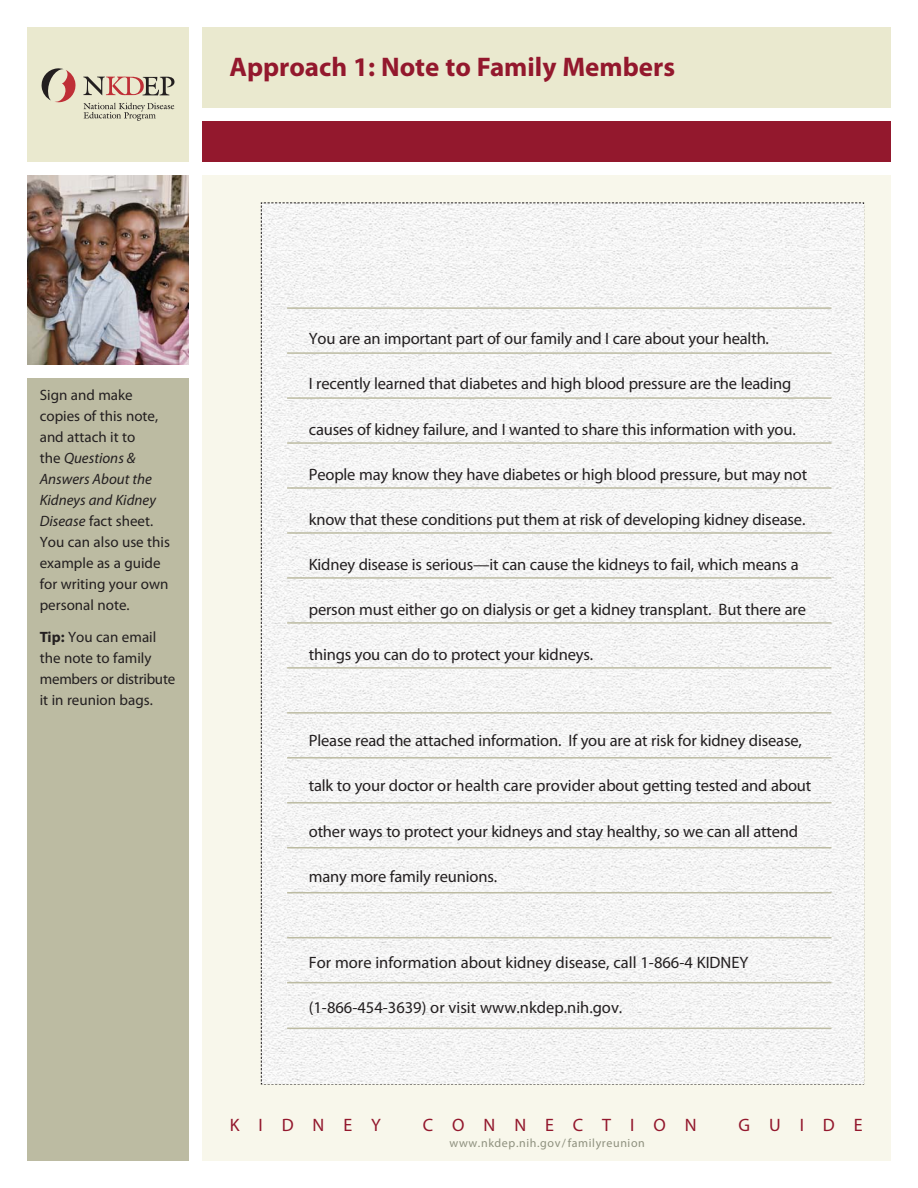
<style>
.page{position:relative;width:918px;height:1188px;background:#fff}
.page>*{position:absolute;margin:0;border:0;box-sizing:border-box;transform-origin:0 0}
.t1{font:700 27px "Myriad Pro";color:#93182d}
.t2{font:18px "Myriad Pro";letter-spacing:1.05em;color:#93182d}
.t3{font:16.5px "Myriad Pro";letter-spacing:-.01em;color:#231f20}
.t4{font:15px/21px "Myriad Pro";color:#231f20}
.t5{font:12px "Myriad Pro";letter-spacing:.05em;color:#8f917f}
.s1{font-style:italic}
.s2{font-weight:700}
</style>
<div class="page">
<div style="left:202px;top:176px;width:689px;height:985px;background:#f8f7eb"></div>
<div style="left:202px;top:122px;width:689px;height:40px;background:#93182d"></div>
<div style="left:202px;top:27px;width:689px;height:81px;background:#eae9cf"></div>
<div style="left:27px;top:378px;width:162px;height:783px;background:#bcbba2"></div>
<div style="left:27px;top:27px;width:162px;height:135px;background:#eae9cf"></div>
<svg style="left:42px;top:68px;width:34px;height:34px"></svg>
<svg style="left:83px;top:76px;width:92px;height:19px"></svg>
<svg style="left:84px;top:103px;width:90px;height:18px"></svg>
<img style="left:27px;top:176px;width:162px;height:188px">
<svg style="left:261px;top:202px;width:603px;height:883px"></svg>
<hr style="left:287px;top:307px;width:545px;height:2px;background:#bcbba2">
<hr style="left:287px;top:352px;width:545px;height:2px;background:#bcbba2">
<hr style="left:287px;top:397px;width:545px;height:2px;background:#bcbba2">
<hr style="left:287px;top:442px;width:545px;height:2px;background:#bcbba2">
<hr style="left:287px;top:487px;width:545px;height:2px;background:#bcbba2">
<hr style="left:287px;top:532px;width:545px;height:2px;background:#bcbba2">
<hr style="left:287px;top:577px;width:545px;height:2px;background:#bcbba2">
<hr style="left:287px;top:622px;width:545px;height:2px;background:#bcbba2">
<hr style="left:287px;top:667px;width:545px;height:2px;background:#bcbba2">
<hr style="left:287px;top:712px;width:545px;height:2px;background:#bcbba2">
<hr style="left:287px;top:757px;width:545px;height:2px;background:#bcbba2">
<hr style="left:287px;top:802px;width:545px;height:2px;background:#bcbba2">
<hr style="left:287px;top:847px;width:545px;height:2px;background:#bcbba2">
<hr style="left:287px;top:892px;width:545px;height:1px;background:#bcbba2">
<hr style="left:287px;top:937px;width:545px;height:1px;background:#bcbba2">
<hr style="left:287px;top:982px;width:545px;height:1px;background:#bcbba2">
<hr style="left:287px;top:1028px;width:545px;height:1px;background:#bcbba2">
<h2 class="t1" style="left:230px;top:57px;width:447px">Approach 1: Note to Family Members</h2>
<p class="t4" style="left:40px;top:385px;width:132px">Sign and make copies of this note, and attach it to<br>the <span class="s1">Questions &amp;<br>Answers About the<br>Kidneys and Kidney<br>Disease</span> fact sheet.<br>You can also use this example as a guide for writing your own personal note.</p>
<p class="t4" style="left:40px;top:627px;width:137px"><span class="s2">Tip:</span> You can email the note to family members or distribute it in reunion bags.</p>
<p class="t3" style="left:309px;top:332px;width:462px">You are an important part of our family and I care about your health.</p>
<p class="t3" style="left:309px;top:378px;width:484px">I recently learned that diabetes and high blood pressure are the leading</p>
<p class="t3" style="left:309px;top:423px;width:489px">causes of kidney failure, and I wanted to share this information with you.</p>
<p class="t3" style="left:309px;top:468px;width:500px">People may know they have diabetes or high blood pressure, but may not</p>
<p class="t3" style="left:309px;top:513px;width:498px">know that these conditions put them at risk of developing kidney disease.</p>
<p class="t3" style="left:309px;top:558px;width:491px">Kidney disease is serious—it can cause the kidneys to fail, which means a</p>
<p class="t3" style="left:309px;top:603px;width:499px">person must either go on dialysis or get a kidney transplant. But there are</p>
<p class="t3" style="left:309px;top:648px;width:286px">things you can do to protect your kidneys.</p>
<p class="t3" style="left:309px;top:734px;width:495px">Please read the attached information. If you are at risk for kidney disease,</p>
<p class="t3" style="left:309px;top:780px;width:504px">talk to your doctor or health care provider about getting tested and about</p>
<p class="t3" style="left:309px;top:825px;width:491px">other ways to protect your kidneys and stay healthy, so we can all attend</p>
<p class="t3" style="left:309px;top:870px;width:190px">many more family reunions.</p>
<p class="t3" style="left:309px;top:956px;width:441px">For more information about kidney disease, call 1-866-4 KIDNEY</p>
<p class="t3" style="left:309px;top:1001px;width:315px">(1-866-454-3639) or visit www.nkdep.nih.gov.</p>
<p class="t2" style="left:230px;top:1118px;width:153px">KIDNEY</p>
<p class="t2" style="left:423px;top:1118px;width:275px">CONNECTION</p>
<p class="t2" style="left:739px;top:1118px;width:126px">GUIDE</p>
<p class="t5" style="left:450px;top:1138px;width:197px">www.nkdep.nih.gov / familyreunion</p>
</div>
